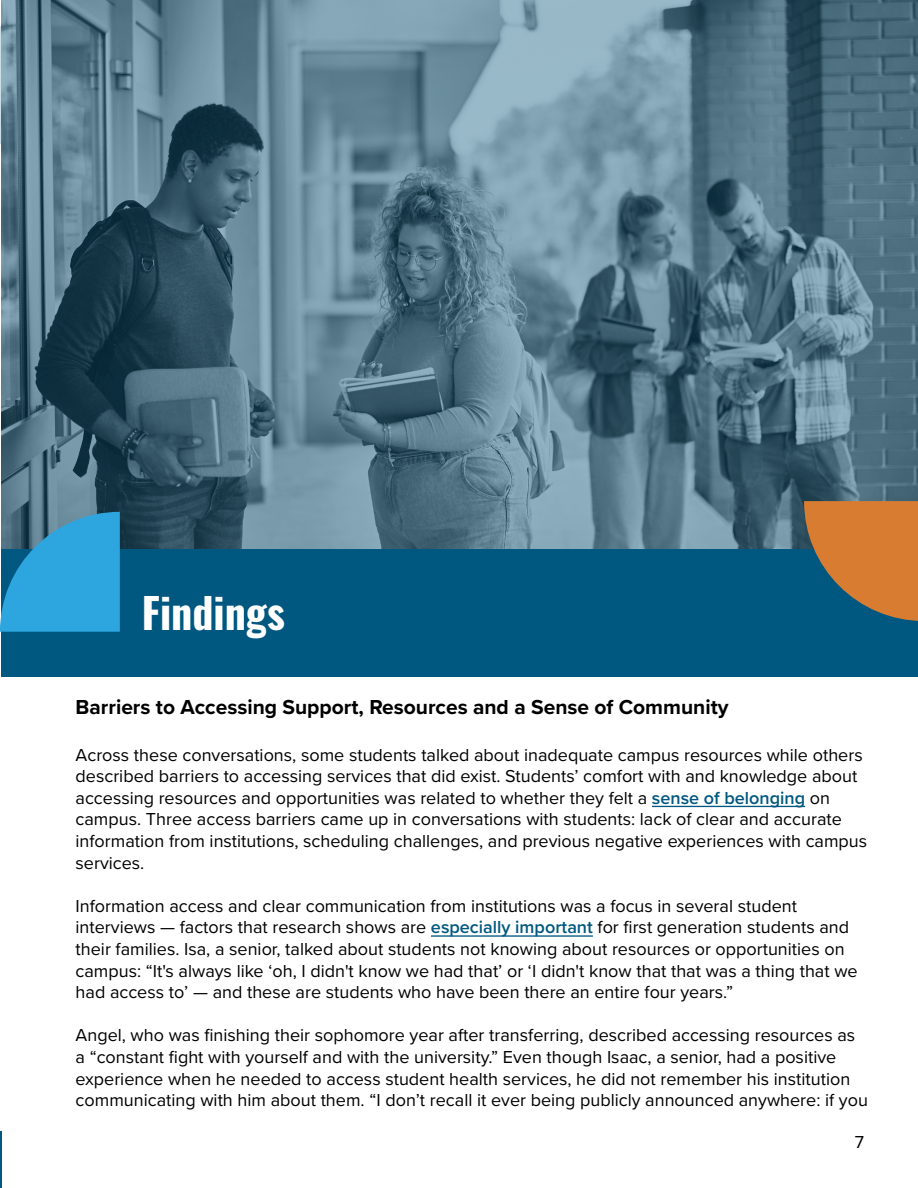
<style>
.page{position:relative;width:918px;height:1188px;background:#fff}
.page>*{position:absolute;margin:0;border:0;box-sizing:border-box;transform-origin:0 0}
.t1{font:700 42px "Oswald";color:#fff}
.t2{font:700 21px "Proxima Nova";color:#000}
.t3{font:18px/21.6px "Proxima Nova";color:#000}
.s1{font-weight:600;color:#005880}
</style>
<div class="page">
<hr style="left:0;top:1131px;width:1px;height:57px;background:#005880">
<div style="left:1px;top:548px;width:917px;height:129px;background:#005880"></div>
<svg style="left:0;top:26px;width:1px;height:118px"></svg>
<hr style="left:652px;top:806px;width:153px;height:1px;background:#005880">
<hr style="left:431px;top:935px;width:162px;height:2px;background:#005880">
<svg style="left:1px;top:0;width:917px;height:548px;background:#587989"></svg>
<svg style="left:804px;top:501px;width:114px;height:120px"></svg>
<svg style="left:0;top:512px;width:120px;height:120px;background:#349acb"></svg>
<h1 class="t1" style="left:142px;top:591px;width:145px">Findings</h1>
<p class="t2" style="left:76px;top:691px;width:654px">Barriers to Accessing Support, Resources and a Sense of Community</p>
<p class="t3" style="left:76px;top:743px;width:793px">Across these conversations, some students talked about inadequate campus resources while others described barriers to accessing services that did exist. Students’ comfort with and knowledge about accessing resources and opportunities was related to whether they felt a <span class="s1">sense of belonging</span> on campus. Three access barriers came up in conversations with students: lack of clear and accurate information from institutions, scheduling challenges, and previous negative experiences with campus services.</p>
<p class="t3" style="left:76px;top:894px;width:784px">Information access and clear communication from institutions was a focus in several student interviews — factors that research shows are <span class="s1">especially important</span> for first generation students and their families. Isa, a senior, talked about students not knowing about resources or opportunities on campus: “It's always like ‘oh, I didn't know we had that’ or ‘I didn't know that that was a thing that we had access to’ — and these are students who have been there an entire four years.”</p>
<p class="t3" style="left:76px;top:1024px;width:794px">Angel, who was finishing their sophomore year after transferring, described accessing resources as a “constant fight with yourself and with the university.” Even though Isaac, a senior, had a positive experience when he needed to access student health services, he did not remember his institution communicating with him about them. “I don’t recall it ever being publicly announced anywhere: if you</p>
<p class="t3" style="left:855px;top:1131px;width:11px">7</p>
</div>
